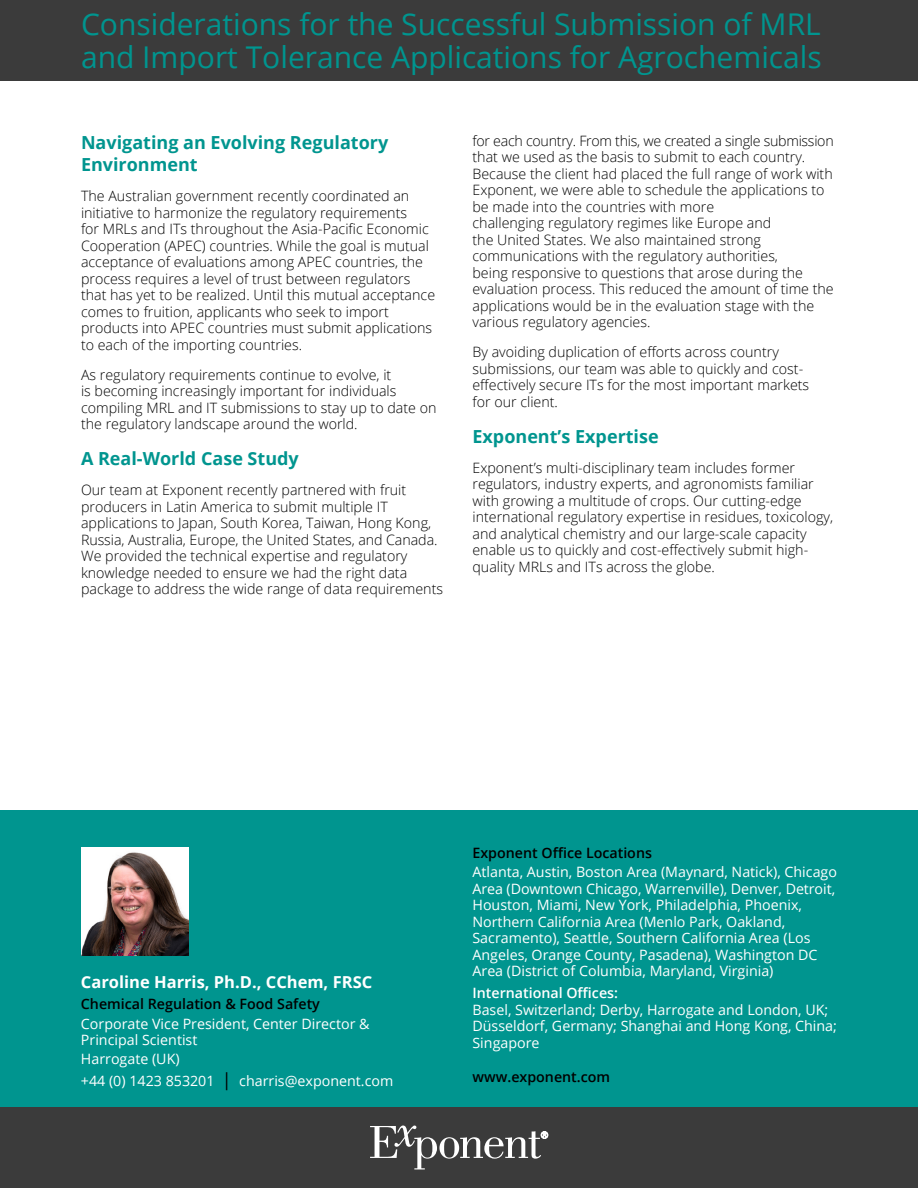
<style>
.page{position:relative;width:918px;height:1188px;background:#fff}
.page>*{position:absolute;margin:0;border:0;box-sizing:border-box;transform-origin:0 0}
.t1{font:30px/33px "Open Sans";color:#00958f}
.t2{font:700 18px/22.5px "Open Sans";color:#00958f}
.t3{font:700 16.5px "Open Sans";color:#fff}
.t4{font:300 14.25px/16.5px "Open Sans";color:#000}
.t5{font:14.25px/16.5px "Open Sans";color:#fff}
.t6{font:600 14.25px "Open Sans";color:#000}
.t7{font:600 14.25px "Open Sans";color:#fff}
.s1{font-size:18px;color:#000}
</style>
<div class="page">
<div style="left:0;top:1107px;width:918px;height:81px;background:#3b3b3b"></div>
<div style="left:0;top:810px;width:918px;height:297px;background:#00958f"></div>
<img style="left:81px;top:847px;width:108px;height:108px">
<svg style="left:370px;top:1126px;width:178px;height:43px"></svg>
<div style="left:0;top:0;width:918px;height:81px;background:#3b3b3b"></div>
<h1 class="t1" style="left:81px;top:7px;width:742px">Considerations for the Successful Submission of MRL and Import Tolerance Applications for Agrochemicals</h1>
<p class="t2" style="left:81px;top:131px;width:309px">Navigating an Evolving Regulatory<br>Environment</p>
<p class="t4" style="left:81px;top:187px;width:356px">The Australian government recently coordinated an initiative to harmonize the regulatory requirements<br>for MRLs and ITs throughout the Asia-Pacific Economic Cooperation (APEC) countries. While the goal is mutual acceptance of evaluations among APEC countries, the process requires a level of trust between regulators that has yet to be realized. Until this mutual acceptance comes to fruition, applicants who seek to import products into APEC countries must submit applications to each of the importing countries.</p>
<p class="t4" style="left:81px;top:366px;width:357px">As regulatory requirements continue to evolve, it<br>is becoming increasingly important for individuals compiling MRL and IT submissions to stay up to date on the regulatory landscape around the world.</p>
<p class="t2" style="left:81px;top:447px;width:219px">A Real-World Case Study</p>
<p class="t4" style="left:81px;top:481px;width:364px">Our team at Exponent recently partnered with fruit producers in Latin America to submit multiple IT applications to Japan, South Korea, Taiwan, Hong Kong, Russia, Australia, Europe, the United States, and Canada.<br>We provided the technical expertise and regulatory knowledge needed to ensure we had the right data package to address the wide range of data requirements</p>
<p class="t4" style="left:473px;top:132px;width:363px">for each country. From this, we created a single submission that we used as the basis to submit to each country.<br>Because the client had placed the full range of work with Exponent, we were able to schedule the applications to be made into the countries with more<br>challenging regulatory regimes like Europe and<br>the United States. We also maintained strong communications with the regulatory authorities,<br>being responsive to questions that arose during the evaluation process. This reduced the amount of time the applications would be in the evaluation stage with the various regulatory agencies.</p>
<p class="t4" style="left:473px;top:344px;width:338px">By avoiding duplication of efforts across country submissions, our team was able to quickly and cost&shy;effectively secure ITs for the most important markets for our client.</p>
<p class="t2" style="left:472px;top:425px;width:188px">Exponent’s Expertise</p>
<p class="t4" style="left:472px;top:459px;width:362px">Exponent’s multi-disciplinary team includes former regulators, industry experts, and agronomists familiar with growing a multitude of crops. Our cutting-edge international regulatory expertise in residues, toxicology, and analytical chemistry and our large-scale capacity enable us to quickly and cost-effectively submit high&shy;quality MRLs and ITs across the globe.</p>
<p class="t3" style="left:81px;top:970px;width:293px">Caroline Harris, Ph.D., CChem, FRSC</p>
<p class="t6" style="left:81px;top:994px;width:241px">Chemical Regulation &amp; Food Safety</p>
<p class="t5" style="left:81px;top:1015px;width:290px">Corporate Vice President, Center Director &amp;<br>Principal Scientist</p>
<p class="t5" style="left:81px;top:1048px;width:314px;line-height:21.9px">Harrogate (UK)<br>+44 (0) 1423 853201 <span class="s1">|</span> charris@exponent.com</p>
<p class="t6" style="left:472px;top:843px;width:181px">Exponent Office Locations</p>
<p class="t5" style="left:472px;top:864px;width:366px">Atlanta, Austin, Boston Area (Maynard, Natick), Chicago Area (Downtown Chicago, Warrenville), Denver, Detroit, Houston, Miami, New York, Philadelphia, Phoenix, Northern California Area (Menlo Park, Oakland, Sacramento), Seattle, Southern California Area (Los Angeles, Orange County, Pasadena), Washington DC Area (District of Columbia, Maryland, Virginia)</p>
<p class="t7" style="left:472px;top:983px;width:147px">International Offices:</p>
<p class="t5" style="left:472px;top:1001px;width:366px">Basel, Switzerland; Derby, Harrogate and London, UK;<br>Düsseldorf, Germany; Shanghai and Hong Kong, China;<br>Singapore</p>
<p class="t6" style="left:472px;top:1067px;width:139px">www.exponent.com</p>
</div>
